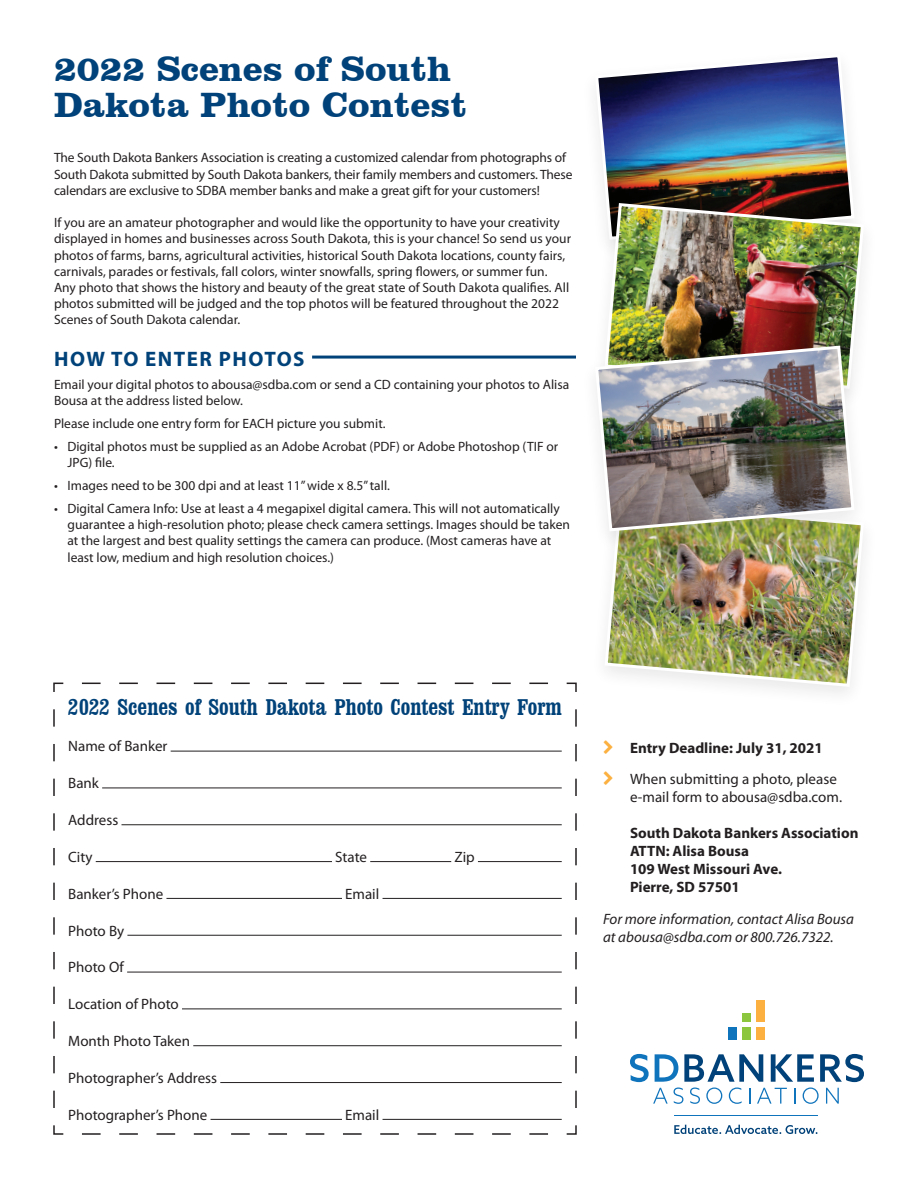
<style>
.page{position:relative;width:918px;height:1188px;background:#fff}
.page>*{position:absolute;margin:0;border:0;box-sizing:border-box;transform-origin:0 0}
.t1{font:700 36px/36px "Clarendon BT";color:#004279}
.t2{font:700 condensed 22.5px "Clarendon BT";color:#004279}
.t3{font:700 21px "Myriad Pro";letter-spacing:.07em;color:#004279}
.t4{font:15px/18px "Myriad Pro";color:#231f20}
.t5{font:700 15px/18px "Myriad Pro";color:#231f20}
.t6{font:italic 15px/18px "Myriad Pro";color:#231f20}
.t7{font:13.5px/16.2px "Myriad Pro";color:#231f20}
</style>
<div class="page">
<img style="left:596px;top:57px;width:254px;height:139px">
<svg style="left:53px;top:682px;width:524px;height:453px"></svg>
<svg style="left:630px;top:1054px;width:19px;height:28px"></svg>
<svg style="left:655px;top:1054px;width:23px;height:28px"></svg>
<svg style="left:684px;top:1054px;width:79px;height:28px"></svg>
<svg style="left:771px;top:1054px;width:43px;height:28px"></svg>
<svg style="left:820px;top:1054px;width:44px;height:28px"></svg>
<svg style="left:653px;top:1088px;width:15px;height:16px"></svg>
<svg style="left:674px;top:1088px;width:9px;height:16px"></svg>
<svg style="left:690px;top:1088px;width:10px;height:16px"></svg>
<svg style="left:706px;top:1088px;width:16px;height:16px"></svg>
<svg style="left:729px;top:1088px;width:13px;height:16px"></svg>
<svg style="left:749px;top:1088px;width:1px;height:16px"></svg>
<svg style="left:757px;top:1088px;width:30px;height:16px"></svg>
<svg style="left:794px;top:1088px;width:1px;height:16px"></svg>
<svg style="left:803px;top:1088px;width:16px;height:16px"></svg>
<svg style="left:826px;top:1088px;width:13px;height:16px"></svg>
<div style="left:756px;top:1000px;width:8px;height:22px;background:#fbb03f"></div>
<div style="left:728px;top:1027px;width:9px;height:13px;background:#1074bc"></div>
<div style="left:742px;top:1027px;width:8px;height:13px;background:#8bc63e"></div>
<div style="left:756px;top:1028px;width:8px;height:12px;background:#fbb03f"></div>
<div style="left:742px;top:1013px;width:8px;height:9px;background:#8bc63e"></div>
<svg style="left:674px;top:1125px;width:144px;height:9px"></svg>
<hr style="left:674px;top:1115px;width:144px;height:1px;background:#1074bc">
<hr style="left:312px;top:356px;width:264px;height:3px;background:#004279">
<img style="left:607px;top:553px;width:256px;height:136px">
<div style="left:590px;top:196px;width:288px;height:214px;background:#231f20;opacity:.1"></div>
<img style="left:603px;top:201px;width:263px;height:137px">
<div style="left:581px;top:338px;width:288px;height:215px;background:#231f20;opacity:.1"></div>
<img style="left:593px;top:344px;width:263px;height:189px">
<h1 class="t1" style="left:54px;top:50px;width:415px">2022 Scenes of South<br>Dakota Photo Contest</h1>
<p class="t7" style="left:54px;top:150px;width:520px">The South Dakota Bankers Association is creating a customized calendar from photographs of<br>South Dakota submitted by South Dakota bankers, their family members and customers. These calendars are exclusive to SDBA member banks and make a great gift for your customers!</p>
<p class="t7" style="left:54px;top:214px;width:519px">If you are an amateur photographer and would like the opportunity to have your creativity displayed in homes and businesses across South Dakota, this is your chance! So send us your photos of farms, barns, agricultural activities, historical South Dakota locations, county fairs, carnivals, parades or festivals, fall colors, winter snowfalls, spring flowers, or summer fun.<br>Any photo that shows the history and beauty of the great state of South Dakota qualifies. All photos submitted will be judged and the top photos will be featured throughout the 2022<br>Scenes of South Dakota calendar.</p>
<h3 class="t3" style="left:54px;top:345px;width:252px">HOW TO ENTER PHOTOS</h3>
<p class="t7" style="left:54px;top:376px;width:517px">Email your digital photos to abousa@sdba.com or send a CD containing your photos to Alisa<br>Bousa at the address listed below.</p>
<p class="t7" style="left:54px;top:415px;width:333px">Please include one entry form for EACH picture you submit.</p>
<p class="t7" style="left:68px;top:438px;width:492px;text-indent:-14px">• Digital photos must be supplied as an Adobe Acrobat (PDF) or Adobe Photoshop (TIF or<br>JPG) file.</p>
<p class="t7" style="left:54px;top:477px;width:337px">• Images need to be 300 dpi and at least 11” wide x 8.5” tall.</p>
<p class="t7" style="left:68px;top:500px;width:504px;text-indent:-14px">• Digital Camera Info: Use at least a 4 megapixel digital camera. This will not automatically guarantee a high-resolution photo; please check camera settings. Images should be taken at the largest and best quality settings the camera can produce. (Most cameras have at least low, medium and high resolution choices.)</p>
<h2 class="t2" style="left:68px;top:693px;width:495px">2022 Scenes of South Dakota Photo Contest Entry Form</h2>
<p class="t4" style="left:68px;top:737px;width:101px">Name of Banker</p>
<p class="t4" style="left:68px;top:774px;width:32px">Bank</p>
<p class="t4" style="left:68px;top:811px;width:52px">Address</p>
<p class="t4" style="left:68px;top:848px;width:26px">City</p>
<p class="t4" style="left:335px;top:848px;width:33px">State</p>
<p class="t4" style="left:454px;top:848px;width:22px">Zip</p>
<p class="t4" style="left:68px;top:885px;width:97px">Banker’s Phone</p>
<p class="t4" style="left:345px;top:885px;width:36px">Email</p>
<p class="t4" style="left:68px;top:921px;width:58px">Photo By</p>
<p class="t4" style="left:68px;top:958px;width:57px">Photo Of</p>
<p class="t4" style="left:68px;top:995px;width:112px">Location of Photo</p>
<p class="t4" style="left:68px;top:1032px;width:123px">Month Photo Taken</p>
<p class="t4" style="left:68px;top:1069px;width:150px">Photographer’s Address</p>
<p class="t4" style="left:68px;top:1105px;width:141px">Photographer’s Phone</p>
<p class="t4" style="left:345px;top:1105px;width:36px">Email</p>
<p class="t5" style="left:630px;top:738px;width:194px">Entry Deadline: July 31, 2021</p>
<p class="t4" style="left:630px;top:770px;width:214px">When submitting a photo, please e-mail form to abousa@sdba.com.</p>
<p class="t5" style="left:630px;top:824px;width:230px">South Dakota Bankers Association<br>ATTN: Alisa Bousa<br>109 West Missouri Ave.<br>Pierre, SD 57501</p>
<p class="t6" style="left:603px;top:909px;width:253px">For more information, contact Alisa Bousa at abousa@sdba.com or 800.726.7322.</p>
</div>
